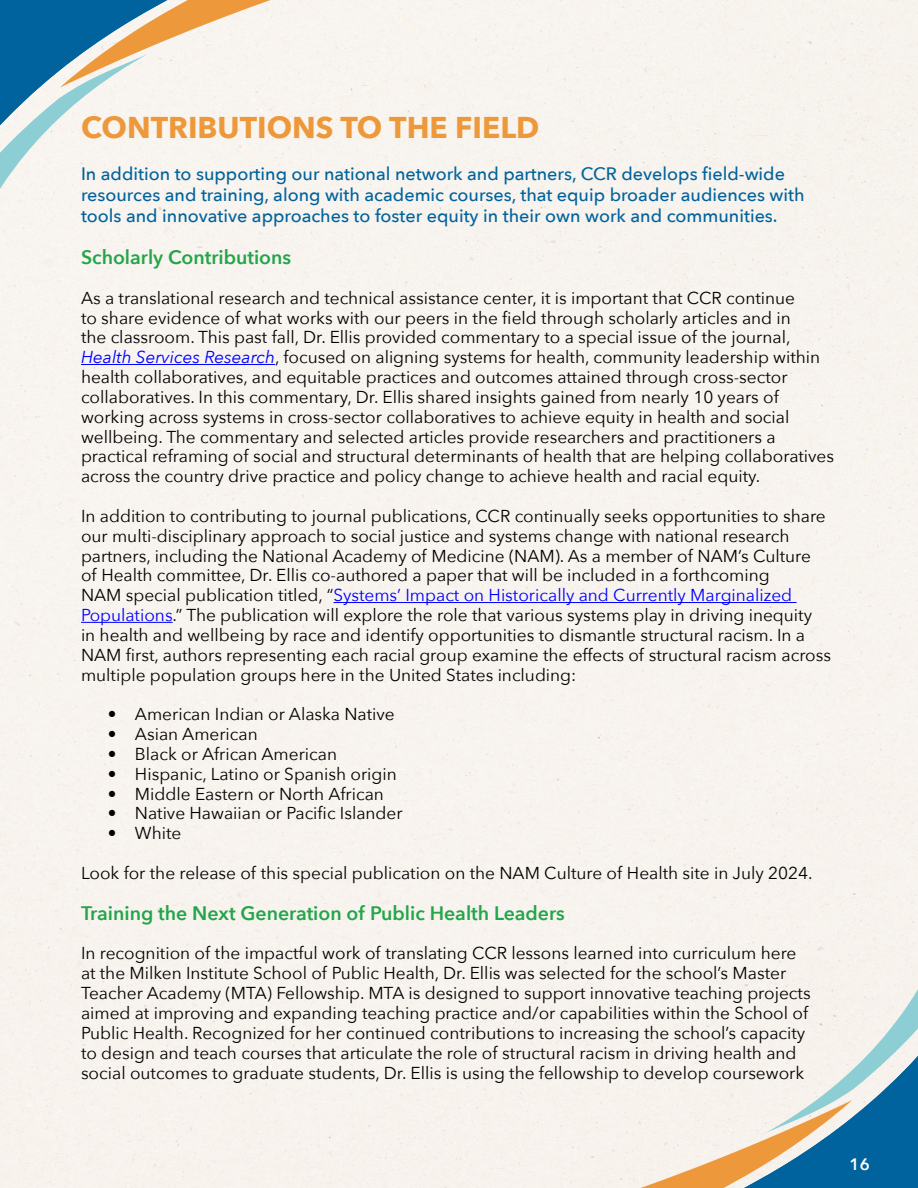
<style>
.page{position:relative;width:918px;height:1188px;background:#fff}
.page>*{position:absolute;margin:0;border:0;box-sizing:border-box;transform-origin:0 0}
.t1{font:700 30px "Avenir Next";color:#ed993b}
.t2{font:600 19.5px "Avenir Next";color:#23a54a}
.t3{font:500 18px/21px "Avenir Next";color:#00639d}
.t4{font:17.25px/19.8px "Avenir Next";color:#000}
.t5{font:600 16.5px "Avenir Next";color:#fff}
.s1{font-style:italic;color:#00f}
.s2{color:#00f}
</style>
<div class="page">
<div style="left:0;top:0;width:373px;height:284px;background:#f8f4ef"></div>
<svg style="left:0;top:0;width:239px;height:191px;fill:#f7f3ee"></svg>
<div style="left:539px;top:903px;width:379px;height:285px;background:#f7f2ed"></div>
<svg style="left:673px;top:996px;width:245px;height:192px;background:#bbcacc"></svg>
<hr style="left:81px;top:364px;width:194px;height:1px;background:#00f">
<hr style="left:333px;top:602px;width:464px;height:1px;background:#00f">
<hr style="left:81px;top:622px;width:92px;height:1px;background:#00f">
<h1 class="t1" style="left:81px;top:102px;width:460px">CONTRIBUTIONS TO THE FIELD</h1>
<p class="t3" style="left:81px;top:163px;width:725px">In addition to supporting our national network and partners, CCR develops field-wide resources and training, along with academic courses, that equip broader audiences with tools and innovative approaches to foster equity in their own work and communities.</p>
<p class="t2" style="left:81px;top:240px;width:212px">Scholarly Contributions</p>
<p class="t4" style="left:81px;top:287px;width:755px">As a translational research and technical assistance center, it is important that CCR continue<br>to share evidence of what works with our peers in the field through scholarly articles and in<br>the classroom. This past fall, Dr. Ellis provided commentary to a special issue of the journal, <span class="s1">Health Services Research</span>, focused on aligning systems for health, community leadership within health collaboratives, and equitable practices and outcomes attained through cross-sector collaboratives. In this commentary, Dr. Ellis shared insights gained from nearly 10 years of working across systems in cross-sector collaboratives to achieve equity in health and social wellbeing. The commentary and selected articles provide researchers and practitioners a practical reframing of social and structural determinants of health that are helping collaboratives across the country drive practice and policy change to achieve health and racial equity.</p>
<p class="t4" style="left:81px;top:505px;width:752px">In addition to contributing to journal publications, CCR continually seeks opportunities to share our multi-disciplinary approach to social justice and systems change with national research partners, including the National Academy of Medicine (NAM). As a member of NAM’s Culture<br>of Health committee, Dr. Ellis co-authored a paper that will be included in a forthcoming<br>NAM special publication titled, “<span class="s2">Systems’ Impact on Historically and Currently Marginalized Populations</span>.” The publication will explore the role that various systems play in driving inequity<br>in health and wellbeing by race and identify opportunities to dismantle structural racism. In a NAM first, authors representing each racial group examine the effects of structural racism across multiple population groups here in the United States including:</p>
<p class="t4" style="left:108px;top:704px;width:288px">• American Indian or Alaska Native</p>
<p class="t4" style="left:108px;top:723px;width:151px">• Asian American</p>
<p class="t4" style="left:108px;top:743px;width:231px">• Black or African American</p>
<p class="t4" style="left:108px;top:763px;width:290px">• Hispanic, Latino or Spanish origin</p>
<p class="t4" style="left:108px;top:783px;width:277px">• Middle Eastern or North African</p>
<p class="t4" style="left:108px;top:803px;width:296px">• Native Hawaiian or Pacific Islander</p>
<p class="t4" style="left:108px;top:823px;width:75px">• White</p>
<p class="t4" style="left:81px;top:862px;width:733px">Look for the release of this special publication on the NAM Culture of Health site in July 2024.</p>
<p class="t2" style="left:81px;top:896px;width:485px">Training the Next Generation of Public Health Leaders</p>
<p class="t4" style="left:81px;top:943px;width:731px">In recognition of the impactful work of translating CCR lessons learned into curriculum here at the Milken Institute School of Public Health, Dr. Ellis was selected for the school’s Master Teacher Academy (MTA) Fellowship. MTA is designed to support innovative teaching projects aimed at improving and expanding teaching practice and/or capabilities within the School of Public Health. Recognized for her continued contributions to increasing the school’s capacity to design and teach courses that articulate the role of structural racism in driving health and social outcomes to graduate students, Dr. Ellis is using the fellowship to develop coursework</p>
<p class="t5" style="left:850px;top:1150px;width:22px">16</p>
</div>
